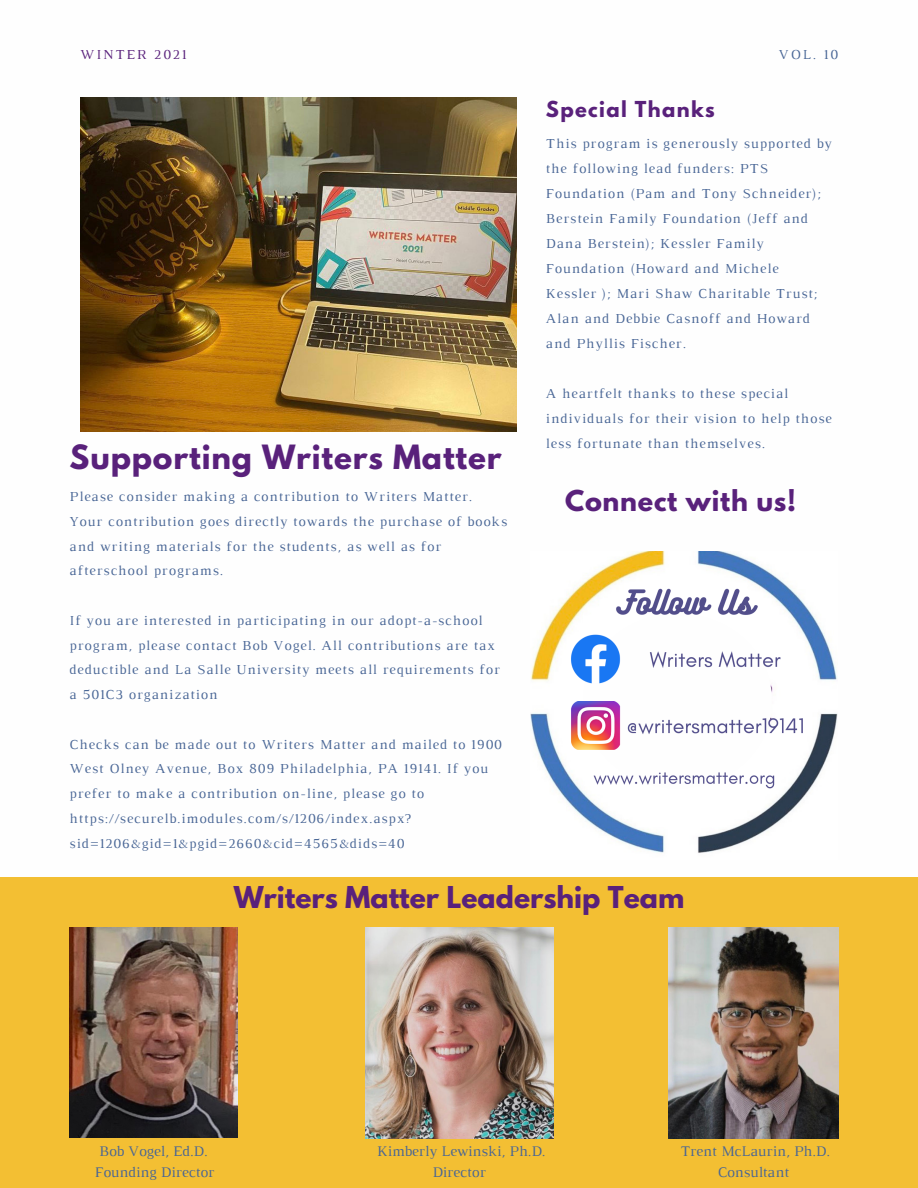
<style>
.page{position:relative;width:918px;height:1188px;background:#fff}
.page>*{position:absolute;margin:0;border:0;box-sizing:border-box;transform-origin:0 0}
.t1{font:700 29.55px "League Spartan";letter-spacing:.03em;color:#59217b}
.t2{font:700 26.7px "League Spartan";color:#59217b}
.t3{font:700 25.5px "League Spartan";letter-spacing:.03em;color:#59217b}
.t4{font:700 19.5px "League Spartan";letter-spacing:.07em;color:#59217b}
.t5{font:15px "Luthier";color:#486595}
.t6{font:13.95px/24.9px "Luthier";letter-spacing:.07em;color:#486595}
.t7{font:13.95px "Luthier";letter-spacing:.14em;color:#59217b}
</style>
<div class="page">
<div style="left:0;top:877px;width:918px;height:311px;background:#f3bf33"></div>
<img style="left:80px;top:97px;width:437px;height:334px">
<img style="left:531px;top:551px;width:307px;height:302px">
<img style="left:70px;top:928px;width:167px;height:209px">
<img style="left:365px;top:928px;width:188px;height:210px">
<img style="left:669px;top:928px;width:170px;height:210px">
<p class="t7" style="left:80px;top:49px;width:108px">WINTER 2021</p>
<p class="t6" style="left:779px;top:43px;width:61px">VOL. 10</p>
<p class="t1" style="left:70px;top:442px;width:434px">Supporting Writers Matter</p>
<p class="t6" style="left:70px;top:485px;width:439px">Please consider making a contribution to Writers Matter.<br>Your contribution goes directly towards the purchase of books and writing materials for the students, as well as for afterschool programs.</p>
<p class="t6" style="left:70px;top:609px;width:432px">If you are interested in participating in our adopt-a-school program, please contact Bob Vogel. All contributions are tax deductible and La Salle University meets all requirements for a 501C3 organization</p>
<p class="t6" style="left:70px;top:733px;width:434px">Checks can be made out to Writers Matter and mailed to 1900<br>West Olney Avenue, Box 809 Philadelphia, PA 19141. If you prefer to make a contribution on-line, please go to</p>
<p class="t6" style="left:70px;top:807px;width:343px">https://securelb.imodules.com/s/1206/index.aspx? sid=1206&amp;gid=1&amp;pgid=2660&amp;cid=4565&amp;dids=40</p>
<p class="t4" style="left:546px;top:99px;width:170px">Special Thanks</p>
<p class="t6" style="left:546px;top:132px;width:287px">This program is generously supported by the following lead funders: PTS Foundation (Pam and Tony Schneider); Berstein Family Foundation (Jeff and Dana Berstein); Kessler Family Foundation (Howard and Michele Kessler ); Mari Shaw Charitable Trust; Alan and Debbie Casnoff and Howard and Phyllis Fischer.</p>
<p class="t6" style="left:546px;top:382px;width:287px">A heartfelt thanks to these special individuals for their vision to help those less fortunate than themselves.</p>
<p class="t3" style="left:565px;top:488px;width:232px">Connect with us!</p>
<p class="t2" style="left:234px;top:884px;width:452px">Writers Matter Leadership Team</p>
<p class="t5" style="left:99px;top:1146px;width:110px">Bob Vogel, Ed.D.</p>
<p class="t5" style="left:95px;top:1166px;width:121px">Founding Director</p>
<p class="t5" style="left:377px;top:1146px;width:170px">Kimberly Lewinski, Ph.D.</p>
<p class="t5" style="left:432px;top:1166px;width:55px">Director</p>
<p class="t5" style="left:681px;top:1146px;width:151px">Trent McLaurin, Ph.D.</p>
<p class="t5" style="left:718px;top:1166px;width:73px">Consultant</p>
</div>
